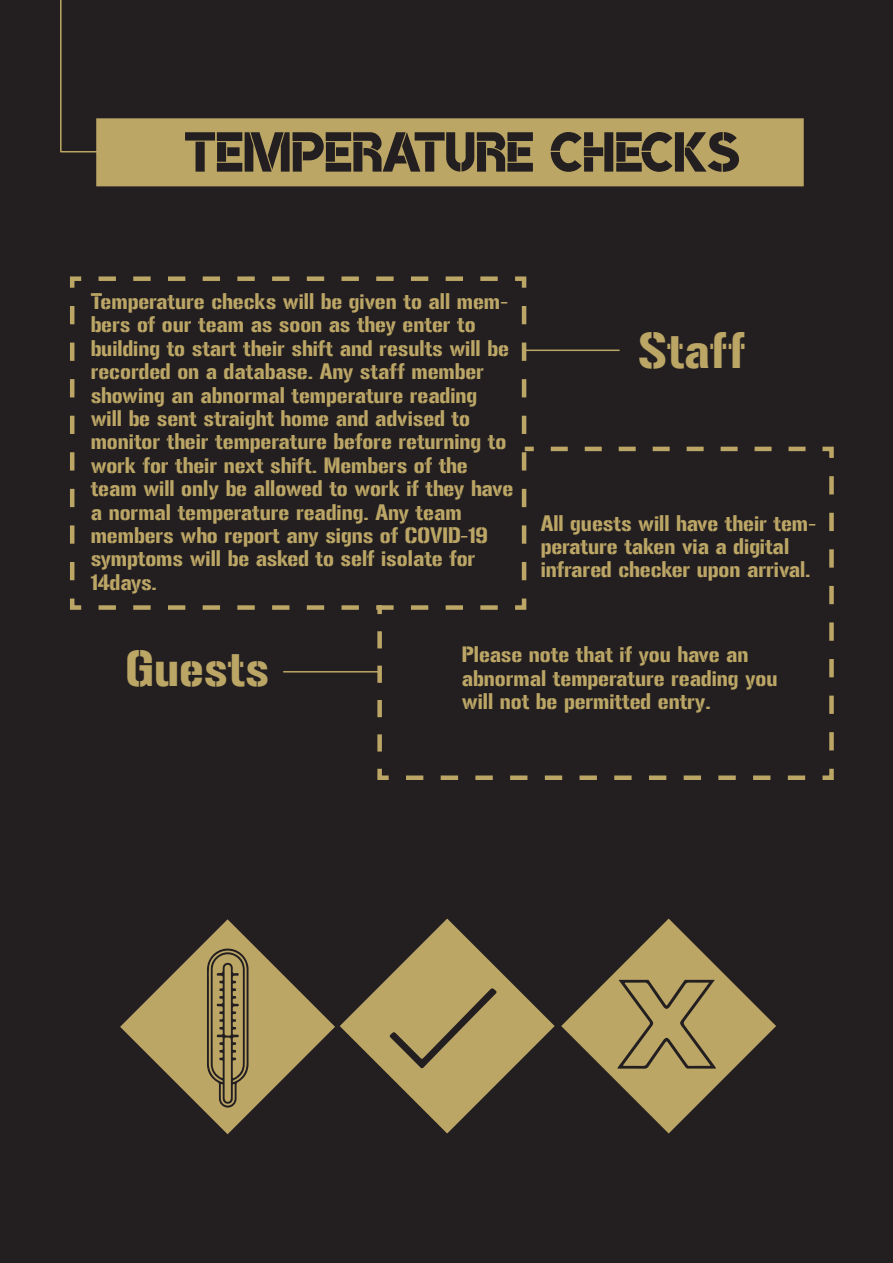
<style>
.page{position:relative;width:893px;height:1263px;background:#231f20}
.page>*{position:absolute;margin:0;border:0;box-sizing:border-box;transform-origin:0 0}
.t1{font:75px "Brosh K";color:#231f20}
.t2{font:44.25px "Gunplay";color:#bca666}
.t3{font:19.5px/23.4px "Gunplay";color:#bca666}
</style>
<div class="page">
<hr style="left:60px;top:151px;width:37px;height:1px;background:#bca666">
<hr style="left:60px;top:0;width:2px;height:152px;background:#bca666">
<div style="left:96px;top:118px;width:708px;height:68px;background:#bca666;border:2px solid #bca666"></div>
<svg style="left:68px;top:594px;width:430px;height:18px;background:#363029"></svg>
<svg style="left:68px;top:274px;width:18px;height:306px;background:#373129"></svg>
<svg style="left:99px;top:274px;width:430px;height:18px;background:#373029"></svg>
<svg style="left:511px;top:306px;width:23px;height:306px;background:#332d27"></svg>
<svg style="left:551px;top:444px;width:285px;height:18px;background:#373129"></svg>
<svg style="left:818px;top:476px;width:18px;height:306px;background:#373129"></svg>
<svg style="left:375px;top:764px;width:430px;height:18px;background:#373029"></svg>
<svg style="left:377px;top:623px;width:5px;height:128px"></svg>
<div style="left:377px;top:605px;width:5px;height:9px;background:#bca666"></div>
<hr style="left:523px;top:350px;width:97px;height:1px;background:#bca666">
<hr style="left:283px;top:671px;width:97px;height:1px;background:#bca666">
<svg style="left:120px;top:919px;width:215px;height:215px;background:#61563c"></svg>
<svg style="left:340px;top:918px;width:215px;height:215px;background:#5d523a"></svg>
<svg style="left:561px;top:918px;width:215px;height:215px;background:#5b5039"></svg>
<svg style="left:207px;top:948px;width:42px;height:159px;background:#8d7c50"></svg>
<svg style="left:390px;top:988px;width:106px;height:80px;background:#aa965d"></svg>
<svg style="left:617px;top:980px;width:99px;height:89px;background:#a5915b"></svg>
<h1 class="t1" style="left:185px;top:113px;width:557px">TEMPERATURE CHECKS</h1>
<p class="t3" style="left:91px;top:290px;width:424px">Temperature checks will be given to all mem&shy;bers of our team as soon as they enter to building to start their shift and results will be recorded on a database. Any staff member showing an abnormal temperature reading will be sent straight home and advised to monitor their temperature before returning to work for their next shift. Members of the team will only be allowed to work if they have a normal temperature reading. Any team members who report any signs of COVID-19 symptoms will be asked to self isolate for 14days.</p>
<h2 class="t2" style="left:638px;top:325px;width:109px">Staff</h2>
<p class="t3" style="left:541px;top:512px;width:277px">All guests will have their tem&shy;perature taken via a digital infrared checker upon arrival.</p>
<h2 class="t2" style="left:126px;top:643px;width:145px">Guests</h2>
<p class="t3" style="left:462px;top:643px;width:317px">Please note that if you have an abnormal temperature reading you will not be permitted entry.</p>
</div>
